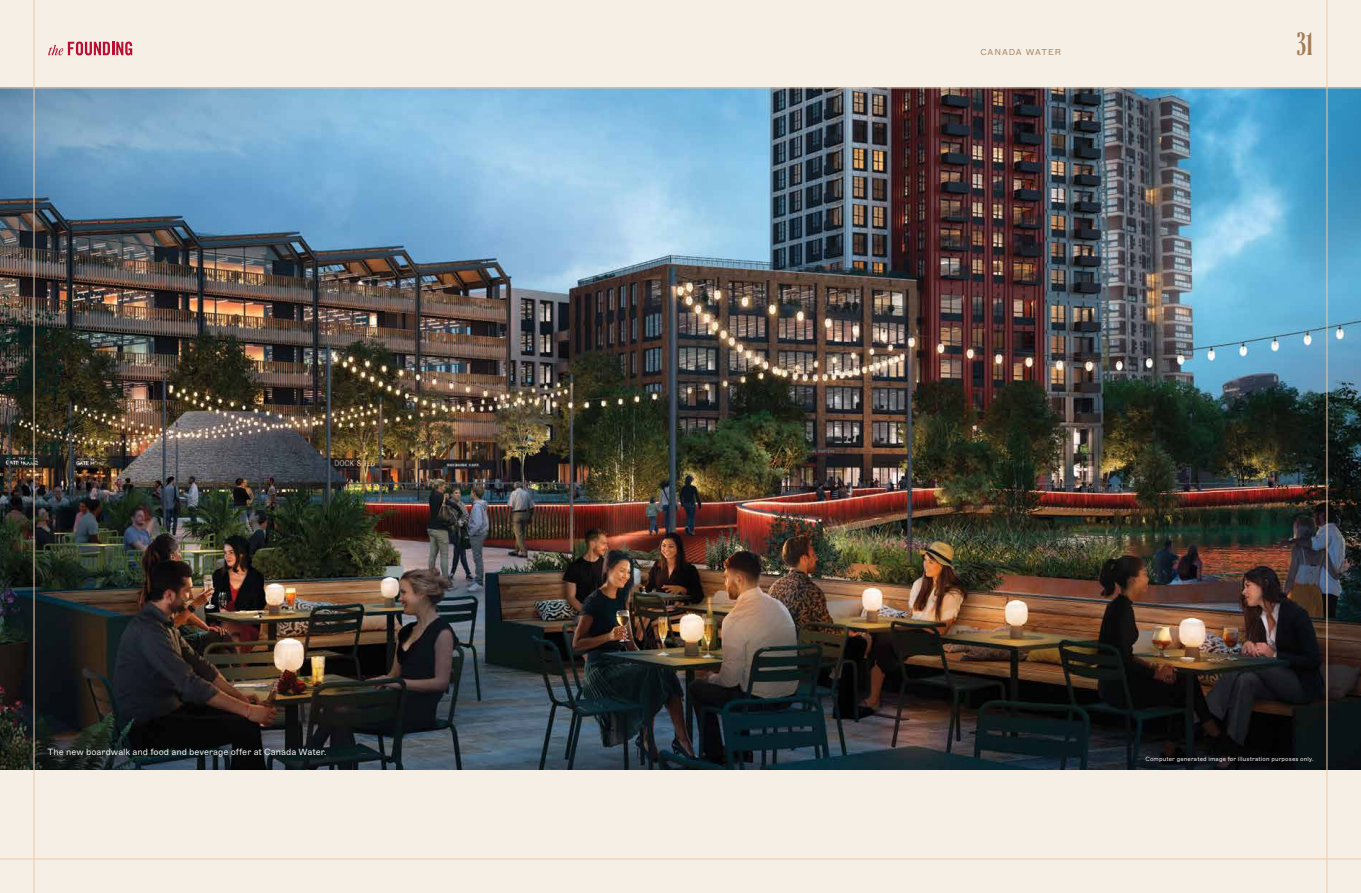
<style>
.page{position:relative;width:1361px;height:893px;background:#fff}
.page>*{position:absolute;margin:0;border:0;box-sizing:border-box;transform-origin:0 0}
.t1{font:600 30px "Ayer";color:#a27c57}
.t2{font:300 9px "ABC Marfa";color:#fff}
.t3{font:300 8.5px "ABC Marfa";letter-spacing:.11em;color:#a27c57}
.t4{font:300 6px "ABC Marfa";letter-spacing:.025em;color:#fff}
</style>
<div class="page">
<div style="left:0;top:0;width:680px;height:893px;background:#f5efe6"></div>
<div style="left:680px;top:0;width:681px;height:893px;background:#f5efe6"></div>
<img style="left:0;top:89px;width:1361px;height:680px">
<hr style="left:34px;top:0;width:1px;height:893px;background:#edcaaa">
<hr style="left:1326px;top:0;width:1px;height:893px;background:#edcaaa">
<hr style="left:0;top:88px;width:680px;height:1px;background:#edcaaa">
<hr style="left:680px;top:88px;width:681px;height:1px;background:#edcaaa">
<hr style="left:680px;top:859px;width:681px;height:1px;background:#edcaaa">
<hr style="left:0;top:859px;width:680px;height:1px;background:#edcaaa">
<svg style="left:48px;top:42px;width:84px;height:13px"></svg>
<p class="t2" style="left:47px;top:746px;width:281px">The new boardwalk and food and beverage offer at Canada Water.</p>
<p class="t3" style="left:980px;top:47px;width:82px">CANADA WATER</p>
<h1 class="t1" style="left:1296px;top:24px;width:18px">31</h1>
<p class="t4" style="left:1145px;top:755px;width:170px">Computer generated image for illustration purposes only.</p>
</div>
